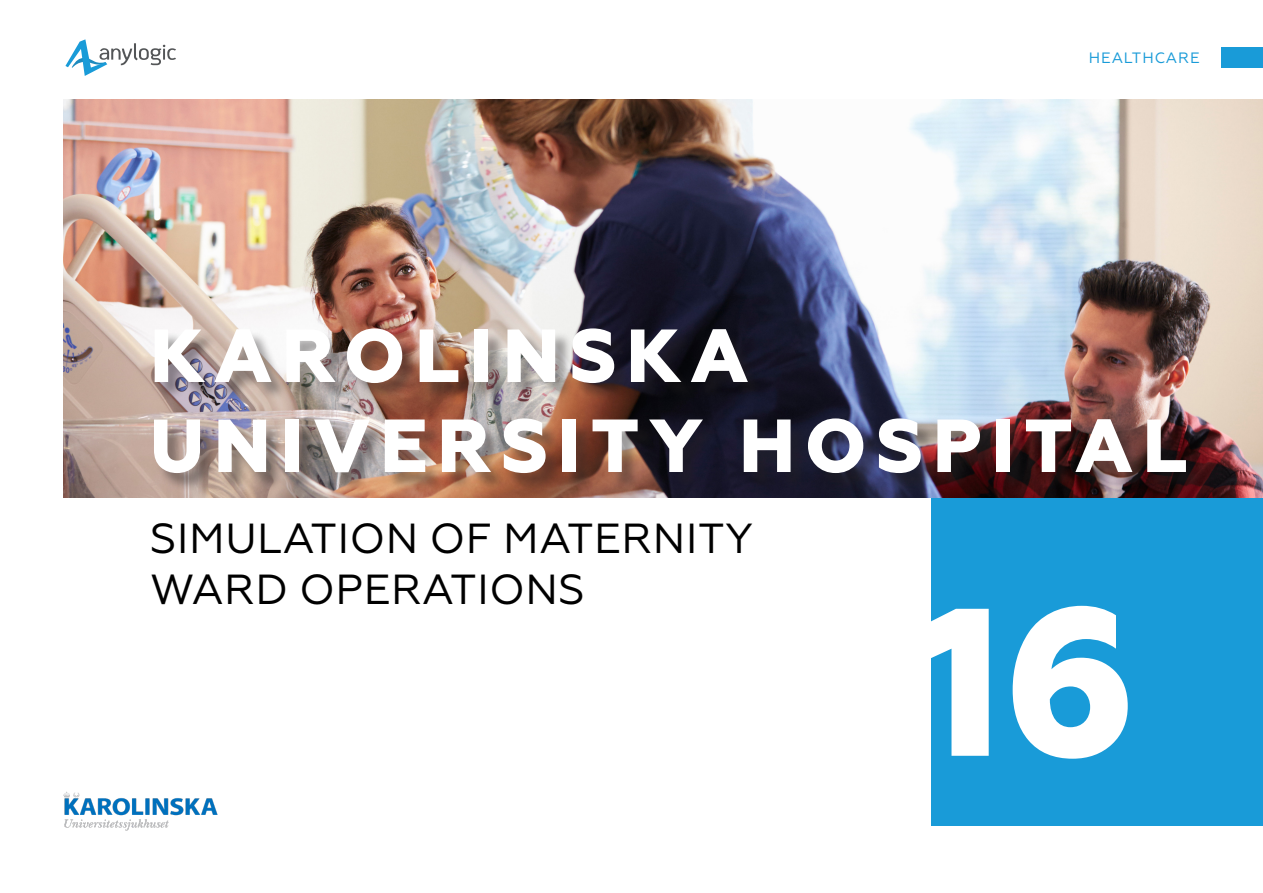
<style>
.page{position:relative;width:1263px;height:893px;background:#fff}
.page>*{position:absolute;margin:0;border:0;box-sizing:border-box;transform-origin:0 0}
.t1{font:800 210px "Geometria";color:#fff}
.t2{font:800 75px/90px "Geometria";letter-spacing:.12em;color:#fff}
.t3{font:42px/50.4px "Geometria";letter-spacing:.01em;color:#000}
._11_колонтитул{font:15px "Geometria";letter-spacing:.06em;color:#199bd8}
</style>
<div class="page">
<div style="left:931px;top:147px;width:332px;height:679px;background:#199bd8"></div>
<svg style="left:65px;top:39px;width:111px;height:37px"></svg>
<div style="left:1221px;top:47px;width:42px;height:21px;background:#199bd8"></div>
<img style="left:64px;top:99px;width:1199px;height:398px">
<img style="left:64px;top:792px;width:153px;height:39px">
<div style="left:156px;top:331px;width:1048px;height:161px;background:#231f20;opacity:.4"></div>
<p class="_11_колонтитул" style="left:1089px;top:49px;width:112px">HEALTHCARE</p>
<p class="t2" style="left:150px;top:312px;width:1040px">KAROLINSKA<br>UNIVERSITY HOSPITAL</p>
<p class="t3" style="left:150px;top:513px;width:604px">SIMULATION OF MATERNITY<br>WARD OPERATIONS</p>
<p class="t1" style="left:918px;top:558px;width:220px">16</p>
</div>
